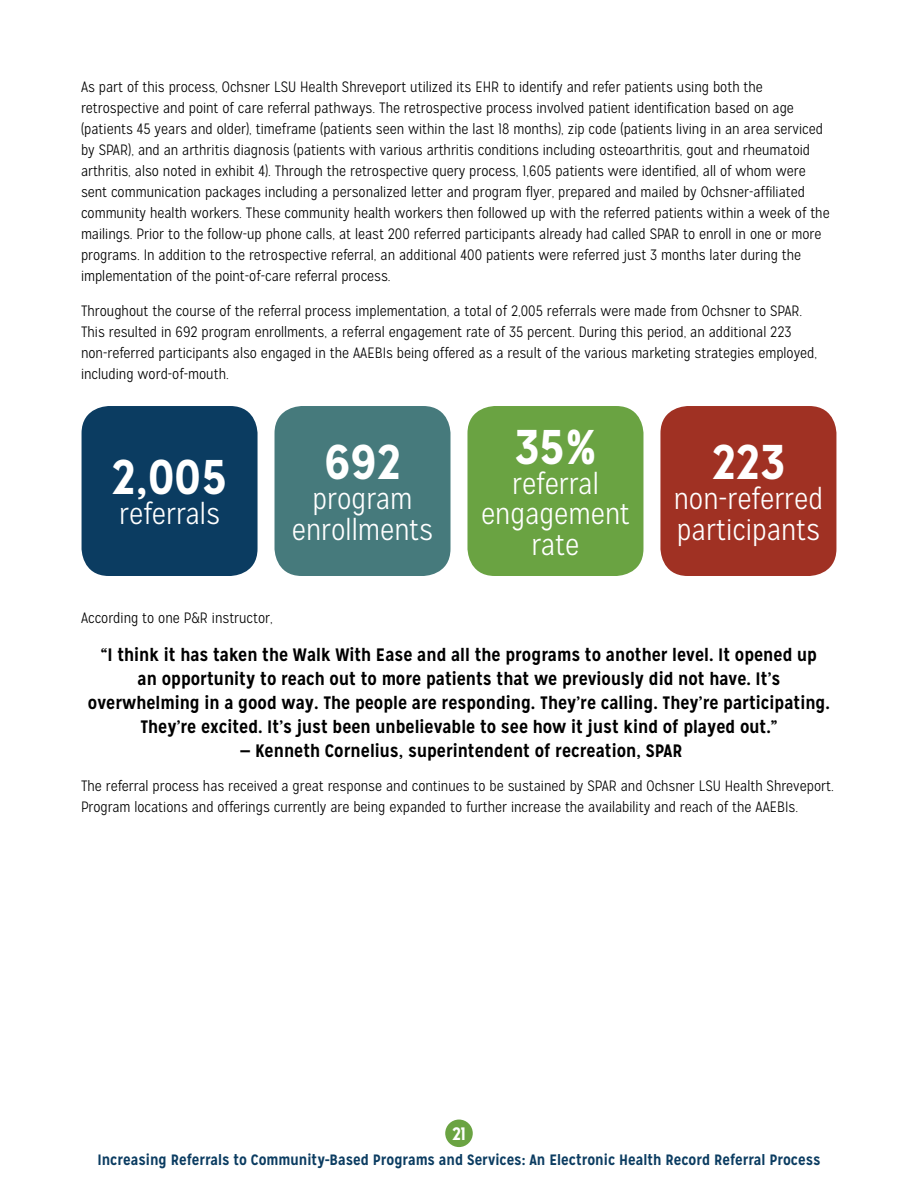
<style>
.page{position:relative;width:918px;height:1188px;background:#fff}
.page>*{position:absolute;margin:0;border:0;box-sizing:border-box;transform-origin:0 0}
.t1{font:700 48.6px "Mission Gothic";color:#fff}
.t2{font:300 30.45px/30.5px "Mission Gothic";color:#fff;text-align:center}
.t3{font:700 18px/24px "Mission Gothic";color:#000;text-align:center}
.t4{font:700 18px "Mission Gothic";color:#fff}
.t5{font:300 15px/21px "Mission Gothic";color:#000}
.t6{font:700 15px "Mission Gothic";color:#0b3c61}
</style>
<div class="page">
<div style="left:445px;top:1120px;width:28px;height:27px;background:#6aa342;border-radius:50%"></div>
<div style="left:82px;top:406px;width:176px;height:170px;background:#0b3c61;border-radius:27px"></div>
<div style="left:275px;top:406px;width:176px;height:170px;background:#467a7c;border-radius:27px"></div>
<div style="left:467px;top:406px;width:176px;height:170px;background:#6aa342;border-radius:27px"></div>
<div style="left:660px;top:406px;width:176px;height:170px;background:#a03123;border-radius:27px"></div>
<p class="t5" style="left:81px;top:77px;width:750px">As part of this process, Ochsner LSU Health Shreveport utilized its EHR to identify and refer patients using both the retrospective and point of care referral pathways. The retrospective process involved patient identification based on age (patients 45 years and older), timeframe (patients seen within the last 18 months), zip code (patients living in an area serviced by SPAR), and an arthritis diagnosis (patients with various arthritis conditions including osteoarthritis, gout and rheumatoid arthritis, also noted in exhibit 4). Through the retrospective query process, 1,605 patients were identified, all of whom were sent communication packages including a personalized letter and program flyer, prepared and mailed by Ochsner-affiliated community health workers. These community health workers then followed up with the referred patients within a week of the mailings. Prior to the follow-up phone calls, at least 200 referred participants already had called SPAR to enroll in one or more programs. In addition to the retrospective referral, an additional 400 patients were referred just 3 months later during the implementation of the point-of-care referral process.</p>
<p class="t5" style="left:81px;top:300px;width:738px">Throughout the course of the referral process implementation, a total of 2,005 referrals were made from Ochsner to SPAR.<br>This resulted in 692 program enrollments, a referral engagement rate of 35 percent. During this period, an additional 223 non-referred participants also engaged in the AAEBIs being offered as a result of the various marketing strategies employed, including word-of-mouth.</p>
<h1 class="t1" style="left:111px;top:447px;width:118px">2,005</h1>
<h2 class="t2" style="left:119px;top:499px;width:102px">referrals</h2>
<h1 class="t1" style="left:324px;top:431px;width:79px">692</h1>
<h2 class="t2" style="left:292px;top:484px;width:143px">program enrollments</h2>
<h1 class="t1" style="left:514px;top:416px;width:84px">35%</h1>
<h2 class="t2" style="left:481px;top:469px;width:150px">referral engagement rate</h2>
<h1 class="t1" style="left:712px;top:431px;width:75px">223</h1>
<h2 class="t2" style="left:674px;top:484px;width:151px;text-align:left">non-referred participants</h2>
<p class="t5" style="left:81px;top:608px;width:193px">According to one P&amp;R instructor,</p>
<p class="t3" style="left:88px;top:642px;width:744px">“I think it has taken the Walk With Ease and all the programs to another level. It opened up<br>an opportunity to reach out to more patients that we previously did not have. It’s overwhelming in a good way. The people are responding. They’re calling. They’re participating.<br>They’re excited. It’s just been unbelievable to see how it just kind of played out.”</p>
<p class="t3" style="left:240px;top:738px;width:444px">— Kenneth Cornelius, superintendent of recreation, SPAR</p>
<p class="t5" style="left:81px;top:776px;width:753px">The referral process has received a great response and continues to be sustained by SPAR and Ochsner LSU Health Shreveport.<br>Program locations and offerings currently are being expanded to further increase the availability and reach of the AAEBIs.</p>
<p class="t4" style="left:452px;top:1122px;width:15px">21</p>
<p class="t6" style="left:97px;top:1150px;width:725px">Increasing Referrals to Community-Based Programs and Services: An Electronic Health Record Referral Process</p>
</div>
